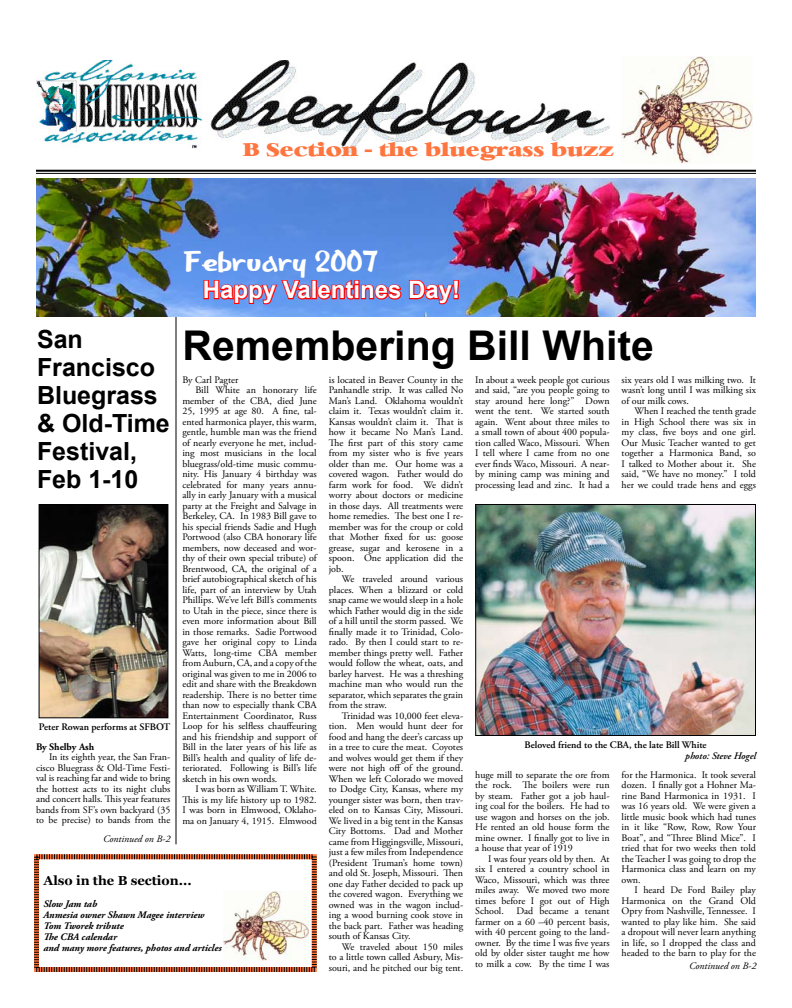
<style>
.page{position:relative;width:792px;height:1008px;background:#fff}
.page>*{position:absolute;margin:0;border:0;box-sizing:border-box;transform-origin:0 0}
.t1{font:700 41px "Arial";color:#000}
.t2{font:30px "Bee Marker Ink";color:#fff}
.t3{font:700 25px/28px "Arial";color:#000}
.t4{font:700 24px "Arial";color:#fff}
.t5{font:18px "Heather";color:#ff753f;scale:1.2 1}
.t6{font:700 13px "Georgia";color:#000}
.t7{font:10px/10.5px "Adobe Garamond Pro";color:#000;text-align:justify}
.t8{font:italic 700 10px/11px "Adobe Garamond Pro";color:#000}
.t9{font:600 10px "Adobe Garamond Pro";color:#000}
.t10{font:italic 10px "Adobe Garamond Pro";color:#000}
.t11{font:italic 600 10px "Adobe Garamond Pro";color:#000}
.t12{font:700 10px "Adobe Garamond Pro";color:#000}
</style>
<div class="page">
<img style="left:622px;top:57px;width:130px;height:106px">
<img style="left:36px;top:60px;width:574px;height:93px">
<hr style="left:36px;top:170px;width:720px;height:2px;background:#000">
<hr style="left:36px;top:173px;width:720px;height:1px;background:#000">
<svg style="left:34px;top:854px;width:283px;height:118px"></svg>
<img style="left:41px;top:506px;width:125px;height:210px">
<div style="left:39px;top:504px;width:129px;height:214px;border:1px solid #000"></div>
<hr style="left:176px;top:316px;width:1px;height:528px;background:#000">
<img style="left:36px;top:178px;width:720px;height:138px">
<svg style="left:203px;top:278px;width:257px;height:27px"></svg>
<img style="left:477px;top:506px;width:277px;height:228px">
<div style="left:475px;top:504px;width:281px;height:232px;border:1px solid #000"></div>
<h3 class="t5" style="left:243px;top:139px;width:311px">B Section - the bluegrass buzz</h3>
<h2 class="t2" style="left:183px;top:248px;width:196px">February 2007</h2>
<h3 class="t4" style="left:203px;top:274px;width:259px">Happy Valentines Day!</h3>
<h3 class="t3" style="left:37px;top:326px;width:134px">San<br>Francisco<br>Bluegrass &amp; Old-Time<br>Festival,<br>Feb 1-10</h3>
<h1 class="t1" style="left:182px;top:318px;width:473px">Remembering Bill White</h1>
<p class="t7" style="left:182px;top:375px;width:57px">By Carl Pagter</p>
<p class="t7" style="left:195px;top:385px;width:123px">Bill White an honorary life</p>
<p class="t7" style="left:182px;top:396px;width:136px">member of the CBA, died June</p>
<p class="t7" style="left:182px;top:406px;width:136px">25, 1995 at age 80. A fine, tal-</p>
<p class="t7" style="left:182px;top:417px;width:136px">ented harmonica player, this warm,</p>
<p class="t7" style="left:182px;top:427px;width:136px">gentle, humble man was the friend</p>
<p class="t7" style="left:182px;top:438px;width:136px">of nearly everyone he met, includ-</p>
<p class="t7" style="left:182px;top:448px;width:136px">ing most musicians in the local</p>
<p class="t7" style="left:182px;top:459px;width:136px">bluegrass/old-time music commu-</p>
<p class="t7" style="left:182px;top:469px;width:136px">nity. His January 4 birthday was</p>
<p class="t7" style="left:182px;top:480px;width:136px">celebrated for many years annu-</p>
<p class="t7" style="left:182px;top:490px;width:136px">ally in early January with a musical</p>
<p class="t7" style="left:182px;top:501px;width:136px">party at the Freight and Salvage in</p>
<p class="t7" style="left:182px;top:511px;width:136px">Berkeley, CA. In 1983 Bill gave to</p>
<p class="t7" style="left:182px;top:522px;width:136px">his special friends Sadie and Hugh</p>
<p class="t7" style="left:182px;top:532px;width:136px">Portwood (also CBA honorary life</p>
<p class="t7" style="left:182px;top:543px;width:136px">members, now deceased and wor-</p>
<p class="t7" style="left:182px;top:553px;width:136px">thy of their own special tribute) of</p>
<p class="t7" style="left:182px;top:564px;width:136px">Brentwood, CA, the original of a</p>
<p class="t7" style="left:182px;top:574px;width:136px">brief autobiographical sketch of his</p>
<p class="t7" style="left:182px;top:585px;width:136px">life, part of an interview by Utah</p>
<p class="t7" style="left:182px;top:595px;width:136px">Phillips. We’ve left Bill’s comments</p>
<p class="t7" style="left:182px;top:606px;width:136px">to Utah in the piece, since there is</p>
<p class="t7" style="left:182px;top:616px;width:136px">even more information about Bill</p>
<p class="t7" style="left:182px;top:627px;width:136px">in those remarks. Sadie Portwood</p>
<p class="t7" style="left:182px;top:637px;width:136px">gave her original copy to Linda</p>
<p class="t7" style="left:182px;top:648px;width:136px">Watts, long-time CBA member</p>
<p class="t7" style="left:182px;top:658px;width:136px">from Auburn, CA, and a copy of the</p>
<p class="t7" style="left:182px;top:669px;width:136px">original was given to me in 2006 to</p>
<p class="t7" style="left:182px;top:679px;width:136px">edit and share with the Breakdown</p>
<p class="t7" style="left:182px;top:690px;width:136px">readership. There is no better time</p>
<p class="t7" style="left:182px;top:700px;width:136px">than now to especially thank CBA</p>
<p class="t7" style="left:182px;top:711px;width:136px">Entertainment Coordinator, Russ</p>
<p class="t7" style="left:182px;top:721px;width:136px">Loop for his selfless chauffeuring</p>
<p class="t7" style="left:182px;top:732px;width:136px">and his friendship and support of</p>
<p class="t7" style="left:182px;top:742px;width:136px">Bill in the later years of his life as</p>
<p class="t7" style="left:182px;top:753px;width:136px">Bill’s health and quality of life de-</p>
<p class="t7" style="left:182px;top:763px;width:136px">teriorated. Following is Bill’s life</p>
<p class="t7" style="left:182px;top:774px;width:97px">sketch in his own words.</p>
<p class="t7" style="left:195px;top:784px;width:123px">I was born as William T. White.</p>
<p class="t7" style="left:182px;top:795px;width:136px">This is my life history up to 1982.</p>
<p class="t7" style="left:182px;top:805px;width:136px">I was born in Elmwood, Oklaho-</p>
<p class="t7" style="left:182px;top:816px;width:136px">ma on January 4, 1915. Elmwood</p>
<p class="t7" style="left:329px;top:375px;width:136px">is located in Beaver County in the Panhandle strip. It was called No Man’s Land. Oklahoma wouldn’t claim it. Texas wouldn’t claim it.<br>Kansas wouldn’t claim it. That is how it became No Man’s Land.<br>The first part of this story came from my sister who is five years older than me. Our home was a covered wagon. Father would do farm work for food. We didn’t worry about doctors or medicine in those days. All treatments were home remedies. The best one I re&shy;member was for the croup or cold that Mother fixed for us: goose grease, sugar and kerosene in a spoon. One application did the job.</p>
<p class="t7" style="left:329px;top:574px;width:136px;text-indent:13px">We traveled around various places. When a blizzard or cold snap came we would sleep in a hole which Father would dig in the side of a hill until the storm passed. We finally made it to Trinidad, Colo&shy;rado. By then I could start to re&shy;member things pretty well. Father would follow the wheat, oats, and barley harvest. He was a threshing machine man who would run the separator, which separates the grain from the straw.</p>
<p class="t7" style="left:329px;top:711px;width:136px;text-indent:13px">Trinidad was 10,000 feet eleva&shy;tion. Men would hunt deer for food and hang the deer’s carcass up in a tree to cure the meat. Coyotes and wolves would get them if they were not high off of the ground.<br>When we left Colorado we moved to Dodge City, Kansas, where my younger sister was born, then trav&shy;eled on to Kansas City, Missouri.<br>We lived in a big tent in the Kansas City Bottoms. Dad and Mother came from Higgingsville, Missouri, just a few miles from Independence (President Truman’s home town) and old St. Joseph, Missouri. Then one day Father decided to pack up the covered wagon. Everything we owned was in the wagon includ&shy;ing a wood burning cook stove in the back part. Father was heading south of Kansas City.</p>
<p class="t7" style="left:329px;top:942px;width:136px;text-indent:13px">We traveled about 150 miles to a little town called Asbury, Mis&shy;souri, and he pitched our big tent.</p>
<p class="t7" style="left:475px;top:375px;width:136px">In about a week people got curious and said, “are you people going to stay around here long?” Down went the tent. We started south again. Went about three miles to a small town of about 400 popula&shy;tion called Waco, Missouri. When I tell where I came from no one ever finds Waco, Missouri. A near&shy;by mining camp was mining and processing lead and zinc. It had a</p>
<p class="t7" style="left:622px;top:375px;width:136px">six years old I was milking two. It wasn’t long until I was milking six of our milk cows.</p>
<p class="t7" style="left:622px;top:406px;width:136px;text-indent:13px">When I reached the tenth grade in High School there was six in my class, five boys and one girl.<br>Our Music Teacher wanted to get together a Harmonica Band, so I talked to Mother about it. She said, “We have no money.” I told her we could trade hens and eggs</p>
<p class="t9" style="left:39px;top:721px;width:133px">Peter Rowan performs at SFBOT</p>
<p class="t9" style="left:524px;top:739px;width:184px">Beloved friend to the CBA, the late Bill White</p>
<p class="t11" style="left:685px;top:750px;width:72px">photo: Steve Hogel</p>
<p class="t12" style="left:36px;top:741px;width:60px">By Shelby Ash</p>
<p class="t7" style="left:36px;top:752px;width:136px;text-indent:13px">In its eighth year, the San Fran&shy;cisco Bluegrass &amp; Old-Time Festi&shy;val is reaching far and wide to bring the hottest acts to its night clubs and concert halls. This year features bands from SF’s own backyard (35 to be precise) to bands from the</p>
<p class="t7" style="left:475px;top:770px;width:136px">huge mill to separate the ore from the rock. The boilers were run by steam. Father got a job haul&shy;ing coal for the boilers. He had to use wagon and horses on the job.<br>He rented an old house form the mine owner. I finally got to live in a house that year of 1919</p>
<p class="t7" style="left:475px;top:854px;width:136px;text-indent:13px">I was four years old by then. At six I entered a country school in Waco, Missouri, which was three miles away. We moved two more times before I got out of High School.</p>
<p class="t7" style="left:622px;top:770px;width:136px">for the Harmonica. It took several dozen. I finally got a Hohner Ma&shy;rine Band Harmonica in 1931. I was 16 years old. We were given a little music book which had tunes in it like “Row, Row, Row Your Boat”, and “Three Blind Mice”. I tried that for two weeks then told the Teacher I was going to drop the Harmonica class and learn on my own.</p>
<p class="t7" style="left:622px;top:885px;width:136px;text-indent:13px">I heard De Ford Bailey play Harmonica on the Grand Old Opry from Nashville, Tennessee. I wanted to play like him. She said a dropout will never learn anything in life, so I dropped the class and headed to the barn to play for the</p>
<p class="t10" style="left:103px;top:833px;width:69px">Continued on B-2</p>
<h3 class="t6" style="left:44px;top:873px;width:150px">Also in the B section...</h3>
<p class="t8" style="left:44px;top:898px;width:180px">Slow Jam tab<br>Anmesia owner Shawn Magee interview<br>Tom Tworek tribute<br>The CBA calendar<br>and many more features, photos and articles</p>
<p class="t7" style="left:475px;top:906px;width:136px;text-indent:41px">Dad became a tenant farmer on a 60 –40 percent basis, with 40 percent going to the land&shy;owner. By the time I was five years old by older sister taught me how to milk a cow. By the time I was</p>
<p class="t10" style="left:689px;top:960px;width:69px">Continued on B-2</p>
</div>
